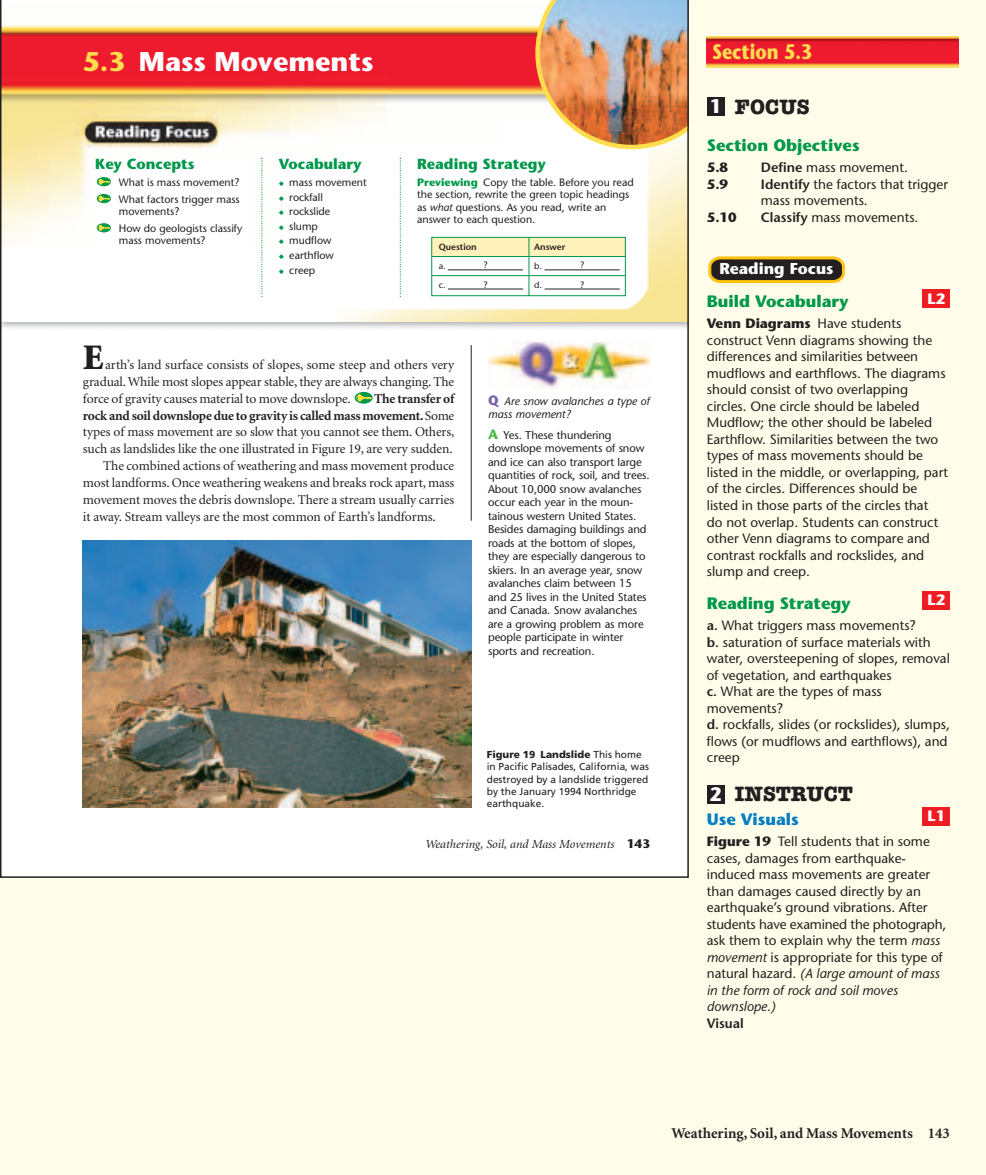
<style>
.page{position:relative;width:986px;height:1175px;background:#fff}
.page>*{position:absolute;margin:0;border:0;box-sizing:border-box;transform-origin:0 0}
.t1{font:900 36px "Minion";color:#231f20}
.t2{font:700 27px "Stone Sans";color:#fff}
.t3{font:700 21px "American Typewriter";color:#231f20}
.t4{font:700 21px "Stone Sans";color:#ffde4e;scale:.85 1}
.t5{font:700 19.5px "Stone Sans";color:#fff;scale:.95 1}
.t6{font:700 16.5px "Stone Sans";color:#00984a}
.t7{font:700 16.5px "Stone Sans";color:#007ec5}
.t8{font:700 15.75px "Stone Sans";color:#fff}
.t9{font:700 15px "Minion";color:#231f20}
.t10{font:700 15px "Stone Sans";color:#fff}
.t11{font:700 14.7px "Stone Sans";color:#00984a}
.t12{font:13.5px/16.5px "Stone Sans";color:#231f20}
.t13{font:13.5px/16.8px "Minion";letter-spacing:-.01em;color:#231f20;text-align:justify}
.t14{font:700 13.5px "Minion";letter-spacing:-.02em;color:#231f20}
.t15{font:700 13.5px "Stone Sans";color:#231f20}
.t16{font:600 13.5px "Stone Sans";color:#231f20}
.t17{font:italic 12.3px "Minion";color:#231f20}
.t18{font:11.25px/13.5px "Stone Sans";letter-spacing:-.01em;color:#231f20}
.t19{font:italic 11.25px/13.5px "Stone Sans";color:#231f20}
.t20{font:10.65px/12.5px "Stone Sans";color:#231f20}
.t21{font:10.2px/12.3px "Frutiger";color:#231f20}
.t22{font:600 9px "Stone Sans";color:#231f20}
.t23{font:9px "Stone Sans";color:#231f20}
.s1{color:#ffde4e}
.s2{color:#00984a}
.s3{font-weight:700;color:#00984a}
.s4{font-style:italic}
.s5{font-weight:400}
.s6{font-weight:700;font-style:normal;font-size:13.5px;color:#7960aa}
.s7{font-weight:700;font-size:13.5px;color:#4cb848}
.s8{font-weight:900}
.s9{font-family:"Stone Sans";font-weight:700;font-style:normal}
.s10{font-weight:600}
.s11{font-weight:700}
</style>
<div class="page">
<div style="left:0;top:0;width:986px;height:1174px;background:#fffde9"></div>
<img style="left:0;top:0;width:688px;height:878px">
<div style="left:922px;top:807px;width:28px;height:18px;background:#ee1d23"></div>
<div style="left:706px;top:784px;width:18px;height:19px;background:#231f20"></div>
<div style="left:922px;top:591px;width:28px;height:18px;background:#ee1d23"></div>
<div style="left:922px;top:289px;width:28px;height:18px;background:#ee1d23"></div>
<svg style="left:708px;top:256px;width:137px;height:28px;background:#67562c"></svg>
<div style="left:706px;top:98px;width:18px;height:18px;background:#231f20"></div>
<img style="left:706px;top:36px;width:253px;height:32px">
<h2 class="t2" style="left:83px;top:51px;width:292px"><span class="s1">5.3</span> Mass Movements</h2>
<p class="t11" style="left:95px;top:158px;width:101px">Key Concepts</p>
<p class="t20" style="left:119px;top:175px;width:122px;line-height:17px">What is mass movement?<br>What factors trigger mass</p>
<p class="t20" style="left:119px;top:204px;width:125px;line-height:17px">movements?<br>How do geologists classify</p>
<p class="t20" style="left:119px;top:236px;width:88px">mass movements?</p>
<p class="t11" style="left:279px;top:158px;width:84px">Vocabulary</p>
<p class="t20" style="left:279px;top:177px;width:90px"><span class="s2">◆</span> mass movement</p>
<p class="t20" style="left:279px;top:192px;width:46px"><span class="s2">◆</span> rockfall</p>
<p class="t20" style="left:279px;top:206px;width:53px"><span class="s2">◆</span> rockslide</p>
<p class="t20" style="left:279px;top:221px;width:41px"><span class="s2">◆</span> slump</p>
<p class="t20" style="left:279px;top:236px;width:54px"><span class="s2">◆</span> mudflow</p>
<p class="t20" style="left:279px;top:250px;width:57px"><span class="s2">◆</span> earthflow</p>
<p class="t20" style="left:279px;top:265px;width:38px"><span class="s2">◆</span> creep</p>
<p class="t11" style="left:417px;top:158px;width:130px">Reading Strategy</p>
<p class="t20" style="left:417px;top:177px;width:218px"><span class="s3">Previewing</span> Copy the table. Before you read the section, rewrite the green topic headings as <span class="s4">what</span> questions. As you read, write an answer to each question.</p>
<p class="t22" style="left:439px;top:243px;width:40px">Question</p>
<p class="t22" style="left:534px;top:243px;width:33px">Answer</p>
<p class="t23" style="left:439px;top:262px;width:9px">a.</p>
<p class="t23" style="left:534px;top:262px;width:9px">b.</p>
<p class="t23" style="left:439px;top:282px;width:8px">c.</p>
<p class="t23" style="left:534px;top:282px;width:9px">d.</p>
<p class="t23" style="left:483px;top:262px;width:6px">?</p>
<p class="t23" style="left:580px;top:262px;width:6px">?</p>
<p class="t23" style="left:483px;top:281px;width:6px">?</p>
<p class="t23" style="left:580px;top:281px;width:6px">?</p>
<h1 class="t1" style="left:83px;top:343px;width:22px">E</h1>
<p class="t13" style="left:83px;top:357px;width:373px;text-indent:22px">arth’s land surface consists of slopes, some steep and others very gradual. While most slopes appear stable, they are always changing. The force of gravity causes material to move downslope.</p>
<p class="t14" style="left:374px;top:393px;width:82px">The transfer of</p>
<p class="t14" style="left:83px;top:410px;width:373px">rock and soil downslope due to gravity is called mass movement.<span class="s5">Some</span></p>
<p class="t13" style="left:83px;top:425px;width:373px">types of mass movement are so slow that you cannot see them. Others,</p>
<p class="t13" style="left:83px;top:442px;width:371px">such as landslides like the one illustrated in Figure 19, are very sudden.</p>
<p class="t13" style="left:103px;top:458px;width:352px">The combined actions of weathering and mass movement produce</p>
<p class="t13" style="left:83px;top:475px;width:373px">most landforms. Once weathering weakens and breaks rock apart, mass</p>
<p class="t13" style="left:83px;top:492px;width:373px">movement moves the debris downslope. There a stream usually carries</p>
<p class="t13" style="left:83px;top:509px;width:354px">it away. Stream valleys are the most common of Earth’s landforms.</p>
<p class="t19" style="left:488px;top:395px;width:163px"><span class="s6">Q</span> Are snow avalanches a type of mass movement?</p>
<p class="t18" style="left:488px;top:429px;width:163px"><span class="s7">A</span> Yes. These thundering downslope movements of snow and ice can also transport large quantities of rock, soil, and trees.<br>About 10,000 snow avalanches occur each year in the moun&shy;tainous western United States.<br>Besides damaging buildings and roads at the bottom of slopes, they are especially dangerous to skiers. In an average year, snow avalanches claim between 15 and 25 lives in the United States and Canada. Snow avalanches are a growing problem as more people participate in winter sports and recreation.</p>
<p class="t21" style="left:487px;top:749px;width:164px"><span class="s8">Figure 19 Landslide</span> This home in Pacific Palisades, California, was destroyed by a landslide triggered by the January 1994 Northridge earthquake.</p>
<p class="t17" style="left:425px;top:838px;width:226px">Weathering, Soil, and Mass Movements <span class="s9">143</span></p>
<h3 class="t4" style="left:712px;top:43px;width:119px">Section 5.3</h3>
<h3 class="t3" style="left:735px;top:99px;width:76px">FOCUS</h3>
<p class="t6" style="left:706px;top:139px;width:154px">Section Objectives</p>
<p class="t15" style="left:706px;top:162px;width:23px">5.8</p>
<p class="t12" style="left:760px;top:161px;width:149px"><span class="s10">Define</span> mass movement.</p>
<p class="t15" style="left:707px;top:179px;width:23px">5.9</p>
<p class="t12" style="left:761px;top:177px;width:189px"><span class="s10">Identify</span> the factors that trigger mass movements.</p>
<p class="t15" style="left:707px;top:212px;width:31px">5.10</p>
<p class="t12" style="left:761px;top:210px;width:159px"><span class="s10">Classify</span> mass movements.</p>
<h3 class="t5" style="left:709px;top:99px;width:14px">1</h3>
<p class="t8" style="left:719px;top:263px;width:116px">Reading Focus</p>
<p class="t10" style="left:927px;top:292px;width:19px">L2</p>
<p class="t6" style="left:706px;top:295px;width:143px">Build Vocabulary</p>
<p class="t12" style="left:706px;top:317px;width:243px"><span class="s11">Venn Diagrams</span> Have students construct Venn diagrams showing the differences and similarities between mudflows and earthflows. The diagrams should consist of two overlapping circles. One circle should be labeled Mudflow; the other should be labeled Earthflow. Similarities between the two types of mass movements should be listed in the middle, or overlapping, part of the circles. Differences should be listed in those parts of the circles that<br>do not overlap. Students can construct other Venn diagrams to compare and contrast rockfalls and rockslides, and slump and creep.</p>
<p class="t6" style="left:706px;top:597px;width:145px">Reading Strategy</p>
<p class="t12" style="left:706px;top:618px;width:244px"><span class="s10">a.</span> What triggers mass movements?<br><span class="s10">b.</span> saturation of surface materials with water, oversteepening of slopes, removal of vegetation, and earthquakes<br><span class="s10">c.</span> What are the types of mass movements?<br><span class="s10">d.</span> rockfalls, slides (or rockslides), slumps, flows (or mudflows and earthflows), and creep</p>
<h3 class="t3" style="left:735px;top:786px;width:119px">INSTRUCT</h3>
<p class="t7" style="left:706px;top:813px;width:93px">Use Visuals</p>
<p class="t12" style="left:706px;top:834px;width:241px"><span class="s11">Figure 19</span> Tell students that in some cases, damages from earthquake&shy;induced mass movements are greater than damages caused directly by an earthquake’s ground vibrations. After students have examined the photograph, ask them to explain why the term <span class="s4">mass movement</span> is appropriate for this type of natural hazard. <span class="s4">(A large amount of mass in the form of rock and soil moves downslope.)</span></p>
<p class="t16" style="left:706px;top:1017px;width:38px">Visual</p>
<p class="t10" style="left:927px;top:594px;width:19px">L2</p>
<h3 class="t5" style="left:709px;top:786px;width:14px">2</h3>
<p class="t10" style="left:927px;top:810px;width:19px">L1</p>
<p class="t9" style="left:671px;top:1127px;width:280px">Weathering, Soil, and Mass Movements 143</p>
</div>
